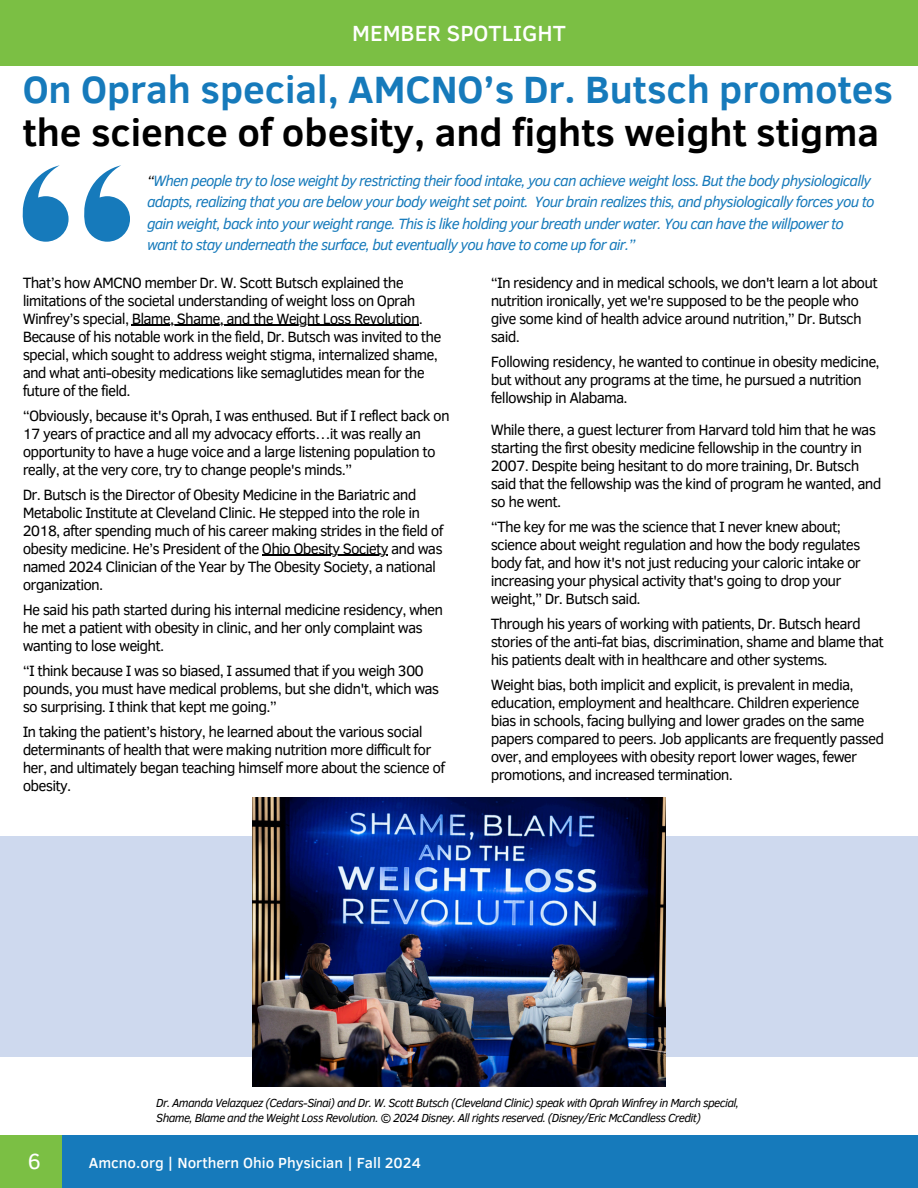
<style>
.page{position:relative;width:918px;height:1188px;background:#fff}
.page>*{position:absolute;margin:0;border:0;box-sizing:border-box;transform-origin:0 0}
.t1{font:700 39px/42.8px "Clear Sans";color:#000}
.t2{font:500 22.5px "Clear Sans";color:#fff}
.t3{font:22.5px "Clear Sans";color:#fff}
.t4{font:15.3px/18px "Clear Sans";letter-spacing:-.05em;color:#000}
.t5{font:italic 15.3px/21.3px "Clear Sans";letter-spacing:-.05em;color:#167abb}
.t6{font:500 15px "Clear Sans";color:#fff}
.t7{font:italic 12px/15px "Clear Sans";letter-spacing:-.05em;color:#000}
.s1{color:#167abb}
.s2{color:#000}
</style>
<div class="page">
<div style="left:0;top:0;width:918px;height:65px;background:#7bbf44"></div>
<div style="left:0;top:836px;width:918px;height:221px;background:#ced9ee"></div>
<img style="left:252px;top:798px;width:413px;height:289px">
<svg style="left:23px;top:165px;width:46px;height:77px"></svg>
<svg style="left:84px;top:165px;width:46px;height:77px"></svg>
<hr style="left:132px;top:325px;width:287px;height:1px;background:#000">
<hr style="left:262px;top:555px;width:126px;height:1px;background:#000">
<div style="left:0;top:1135px;width:918px;height:53px;background:#167abb"></div>
<div style="left:0;top:1135px;width:62px;height:53px;background:#7bbf44"></div>
<h1 class="t2" style="left:352px;top:17px;width:215px">MEMBER SPOTLIGHT</h1>
<h4 class="t1" style="left:23px;top:66px;width:872px"><span class="s1">On Oprah special, AMCNO’s Dr. Butsch promotes </span>the science of obesity, and fights weight stigma</h4>
<h4 class="t5" style="left:147px;top:169px;width:729px"><span class="s2">“</span>When people try to lose weight by restricting their food intake, you can achieve weight loss. But the body physiologically adapts, realizing that you are below your body weight set point. Your brain realizes this, and physiologically forces you to gain weight, back into your weight range. This is like holding your breath under water. You can have the willpower to want to stay underneath the surface, but eventually you have to come up for air.”</h4>
<h4 class="t4" style="left:23px;top:273px;width:402px">That’s how AMCNO member Dr. W. Scott Butsch explained the limitations of the societal understanding of weight loss on Oprah<br>Winfrey’s special, Blame, Shame, and the Weight Loss Revolution.</h4>
<h4 class="t4" style="left:23px;top:327px;width:420px">Because of his notable work in the field, Dr. Butsch was invited to the special, which sought to address weight stigma, internalized shame, and what anti-obesity medications like semaglutides mean for the future of the field.</h4>
<h4 class="t4" style="left:23px;top:406px;width:429px">“Obviously, because it's Oprah, I was enthused. But if I reflect back on<br>17 years of practice and all my advocacy efforts…it was really an opportunity to have a huge voice and a large listening population to</h4>
<h4 class="t4" style="left:23px;top:456px;width:395px;line-height:25px">really, at the very core, try to change people's minds.”<br>Dr. Butsch is the Director of Obesity Medicine in the Bariatric and</h4>
<h4 class="t4" style="left:23px;top:503px;width:422px">Metabolic Institute at Cleveland Clinic. He stepped into the role in<br>2018, after spending much of his career making strides in the field of</h4>
<h4 class="t4" style="left:23px;top:539px;width:422px">obesity medicine. He’s President of the Ohio Obesity Society and was</h4>
<h4 class="t4" style="left:23px;top:557px;width:415px">named 2024 Clinician of the Year by The Obesity Society, a national organization.</h4>
<h4 class="t4" style="left:23px;top:600px;width:422px">He said his path started during his internal medicine residency, when he met a patient with obesity in clinic, and her only complaint was wanting to lose weight.</h4>
<p class="t4" style="left:23px;top:661px;width:418px">“I think because I was so biased, I assumed that if you weigh 300 pounds, you must have medical problems, but she didn't, which was so surprising. I think that kept me going.”</p>
<p class="t4" style="left:23px;top:722px;width:424px">In taking the patient’s history, he learned about the various social determinants of health that were making nutrition more difficult for her, and ultimately began teaching himself more about the science of obesity.</p>
<h4 class="t4" style="left:491px;top:273px;width:389px">“In residency and in medical schools, we don't learn a lot about nutrition ironically, yet we're supposed to be the people who give some kind of health advice around nutrition,” Dr. Butsch said.</h4>
<h4 class="t4" style="left:491px;top:352px;width:391px">Following residency, he wanted to continue in obesity medicine, but without any programs at the time, he pursued a nutrition fellowship in Alabama.</h4>
<h4 class="t4" style="left:491px;top:420px;width:392px">While there, a guest lecturer from Harvard told him that he was starting the first obesity medicine fellowship in the country in 2007. Despite being hesitant to do more training, Dr. Butsch said that the fellowship was the kind of program he wanted, and so he went.</h4>
<h4 class="t4" style="left:491px;top:517px;width:372px">“The key for me was the science that I never knew about; science about weight regulation and how the body regulates body fat, and how it's not just reducing your caloric intake or increasing your physical activity that's going to drop your weight,” Dr. Butsch said.</h4>
<h4 class="t4" style="left:491px;top:614px;width:395px">Through his years of working with patients, Dr. Butsch heard stories of the anti-fat bias, discrimination, shame and blame that his patients dealt with in healthcare and other systems.</h4>
<h4 class="t4" style="left:491px;top:675px;width:395px">Weight bias, both implicit and explicit, is prevalent in media, education, employment and healthcare. Children experience bias in schools, facing bullying and lower grades on the same papers compared to peers. Job applicants are frequently passed over, and employees with obesity report lower wages, fewer promotions, and increased termination.</h4>
<p class="t7" style="left:156px;top:1095px;width:584px">Dr. Amanda Velazquez (Cedars-Sinai) and Dr. W. Scott Butsch (Cleveland Clinic) speak with Oprah Winfrey in March special,<br>Shame, Blame and the Weight Loss Revolution. © 2024 Disney. All rights reserved. (Disney/Eric McCandless Credit)</p>
<p class="t3" style="left:28px;top:1145px;width:15px">6</p>
<p class="t6" style="left:89px;top:1152px;width:334px">Amcno.org | Northern Ohio Physician | Fall 2024</p>
</div>
